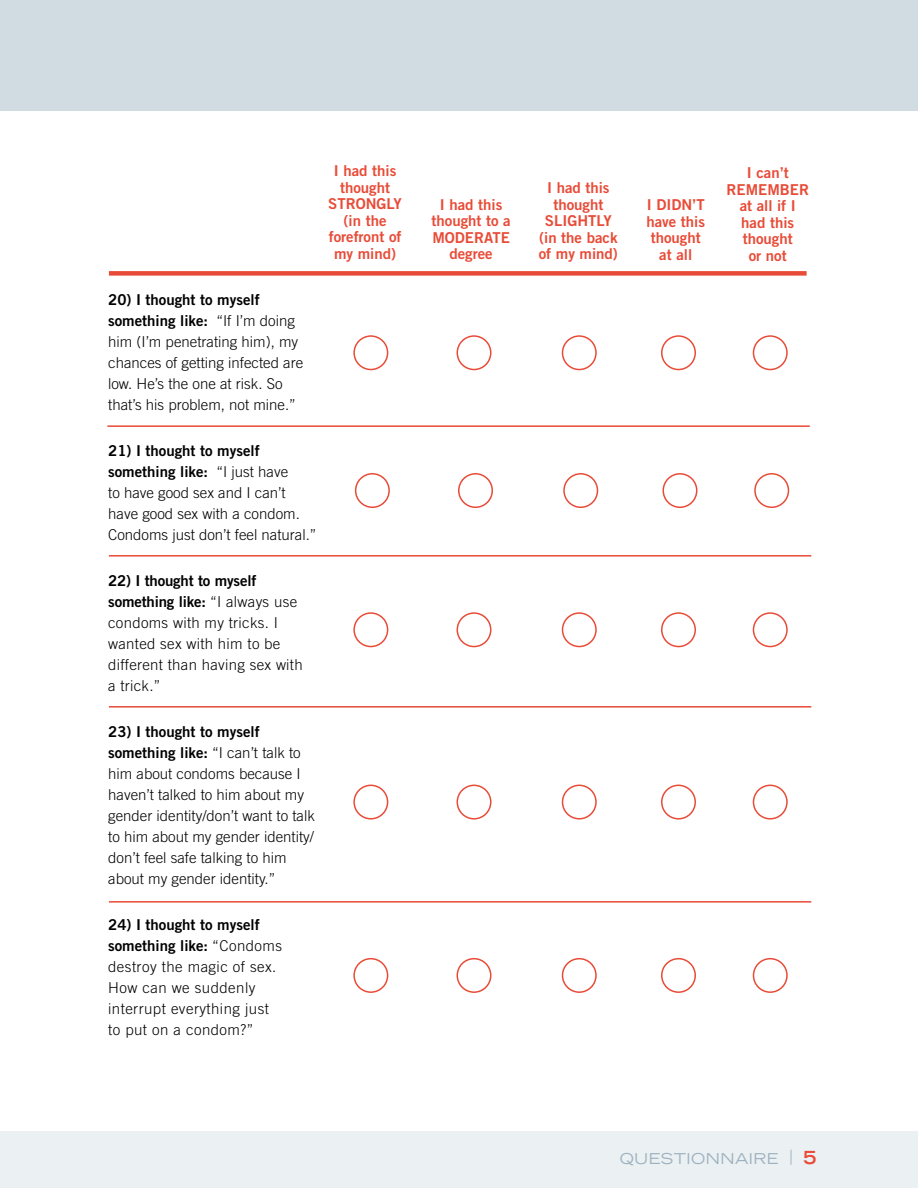
<style>
.page{position:relative;width:918px;height:1188px;background:#fff}
.page>*{position:absolute;margin:0;border:0;box-sizing:border-box;transform-origin:0 0}
.t1{font:300 15px/21px "Trade Gothic";color:#000}
.t2{font:15px/16.5px "Trade Gothic Bold Two";color:#e84b37;text-align:center}
.t3{font:300 15px/21px "Trade Gothic";letter-spacing:.02em;color:#000}
.t4{font:15px/21px "Trade Gothic Bold Two";color:#000}
.t5{font:300 15px/21px "Trade Gothic";letter-spacing:.03em;color:#000}
.t6{font:expanded 15px "Trade Gothic LH";letter-spacing:.03em;color:#9db2c0}
.s1{font-family:"Trade Gothic Bold Two";font-weight:400}
.s2{font-family:"Trade Gothic";font-weight:300}
.s3{font-weight:700;font-size:18px;color:#e84b37}
</style>
<div class="page">
<div style="left:109px;top:271px;width:698px;height:5px;background:#e84b37"></div>
<div style="left:353px;top:335px;width:35px;height:35px;border:2px solid #e84b37;border-radius:50%"></div>
<div style="left:457px;top:335px;width:35px;height:35px;border:2px solid #e84b37;border-radius:50%"></div>
<div style="left:562px;top:335px;width:35px;height:35px;border:2px solid #e84b37;border-radius:50%"></div>
<div style="left:661px;top:335px;width:35px;height:35px;border:2px solid #e84b37;border-radius:50%"></div>
<div style="left:753px;top:335px;width:35px;height:35px;border:2px solid #e84b37;border-radius:50%"></div>
<div style="left:355px;top:473px;width:35px;height:35px;border:2px solid #e84b37;border-radius:50%"></div>
<div style="left:458px;top:473px;width:35px;height:35px;border:2px solid #e84b37;border-radius:50%"></div>
<div style="left:563px;top:473px;width:35px;height:35px;border:2px solid #e84b37;border-radius:50%"></div>
<div style="left:663px;top:473px;width:34px;height:35px;border:2px solid #e84b37;border-radius:50%"></div>
<div style="left:754px;top:473px;width:35px;height:35px;border:2px solid #e84b37;border-radius:50%"></div>
<div style="left:353px;top:612px;width:35px;height:35px;border:2px solid #e84b37;border-radius:50%"></div>
<div style="left:457px;top:612px;width:35px;height:35px;border:2px solid #e84b37;border-radius:50%"></div>
<div style="left:562px;top:612px;width:35px;height:35px;border:2px solid #e84b37;border-radius:50%"></div>
<div style="left:661px;top:612px;width:35px;height:35px;border:2px solid #e84b37;border-radius:50%"></div>
<div style="left:753px;top:612px;width:35px;height:35px;border:2px solid #e84b37;border-radius:50%"></div>
<div style="left:353px;top:785px;width:35px;height:35px;border:2px solid #e84b37;border-radius:50%"></div>
<div style="left:457px;top:785px;width:35px;height:35px;border:2px solid #e84b37;border-radius:50%"></div>
<div style="left:562px;top:785px;width:35px;height:35px;border:2px solid #e84b37;border-radius:50%"></div>
<div style="left:661px;top:785px;width:35px;height:35px;border:2px solid #e84b37;border-radius:50%"></div>
<div style="left:753px;top:785px;width:35px;height:35px;border:2px solid #e84b37;border-radius:50%"></div>
<hr style="left:107px;top:425px;width:703px;height:2px;background:#e84b37">
<hr style="left:109px;top:555px;width:702px;height:2px;background:#e84b37">
<hr style="left:109px;top:706px;width:702px;height:2px;background:#e84b37">
<hr style="left:109px;top:901px;width:702px;height:2px;background:#e84b37">
<div style="left:353px;top:958px;width:35px;height:35px;border:2px solid #e84b37;border-radius:50%"></div>
<div style="left:457px;top:958px;width:35px;height:35px;border:2px solid #e84b37;border-radius:50%"></div>
<div style="left:562px;top:958px;width:35px;height:35px;border:2px solid #e84b37;border-radius:50%"></div>
<div style="left:661px;top:958px;width:35px;height:35px;border:2px solid #e84b37;border-radius:50%"></div>
<div style="left:753px;top:958px;width:35px;height:35px;border:2px solid #e84b37;border-radius:50%"></div>
<div style="left:0;top:0;width:918px;height:110px;background:#d1dbe2"></div>
<div style="left:0;top:1132px;width:918px;height:56px;background:#ebf0f2"></div>
<p class="t1" style="left:108px;top:289px;width:197px"><span class="s1">20) I thought to myself something like:</span> “If I’m doing him (I’m penetrating him), my chances of getting infected are low. He’s the one at risk. So that’s his problem, not mine.”</p>
<p class="t1" style="left:108px;top:440px;width:210px"><span class="s1">21) I thought to myself something like:</span> “I just have<br>to have good sex and I can’t have good sex with a condom.<br>Condoms just don’t feel natural.”</p>
<p class="t3" style="left:108px;top:570px;width:196px"><span class="s1">22) I thought to myself something like:</span> “I always use condoms with my tricks. I wanted sex with him to be different than having sex with a trick.”</p>
<p class="t1" style="left:108px;top:721px;width:208px"><span class="s1">23) I thought to myself something like:</span> “I can’t talk to him about condoms because I haven’t talked to him about my gender identity/don’t want to talk to him about my gender identity/ don’t feel safe talking to him about my gender identity.”</p>
<p class="t4" style="left:108px;top:914px;width:175px">24) I thought to myself something like: <span class="s2">“Condoms destroy the magic of sex.</span></p>
<p class="t5" style="left:108px;top:977px;width:162px">How can we suddenly interrupt everything just</p>
<p class="t5" style="left:108px;top:1019px;width:147px">to put on a condom?”</p>
<p class="t2" style="left:334px;top:162px;width:64px">I had this</p>
<p class="t2" style="left:340px;top:179px;width:52px">thought</p>
<p class="t2" style="left:328px;top:195px;width:75px">STRONGLY</p>
<p class="t2" style="left:329px;top:212px;width:74px">(in the forefront of</p>
<p class="t2" style="left:334px;top:245px;width:64px">my mind)</p>
<p class="t2" style="left:440px;top:196px;width:64px">I had this</p>
<p class="t2" style="left:432px;top:212px;width:81px;text-align:left">thought to a<br>MODERATE</p>
<p class="t2" style="left:449px;top:245px;width:45px">degree</p>
<p class="t2" style="left:547px;top:179px;width:64px">I had this</p>
<p class="t2" style="left:553px;top:196px;width:52px">thought</p>
<p class="t2" style="left:539px;top:212px;width:81px">SLIGHTLY (in the back of my mind)</p>
<p class="t2" style="left:646px;top:196px;width:60px;text-align:justify">I DIDN’T have this thought</p>
<p class="t2" style="left:659px;top:246px;width:34px">at all</p>
<p class="t2" style="left:727px;top:164px;width:84px">I can’t<br>REMEMBER at all if I had this thought</p>
<p class="t2" style="left:749px;top:247px;width:39px">or not</p>
<p class="t6" style="left:620px;top:1149px;width:198px">QUESTIONNAIRE | <span class="s3">5</span></p>
</div>
